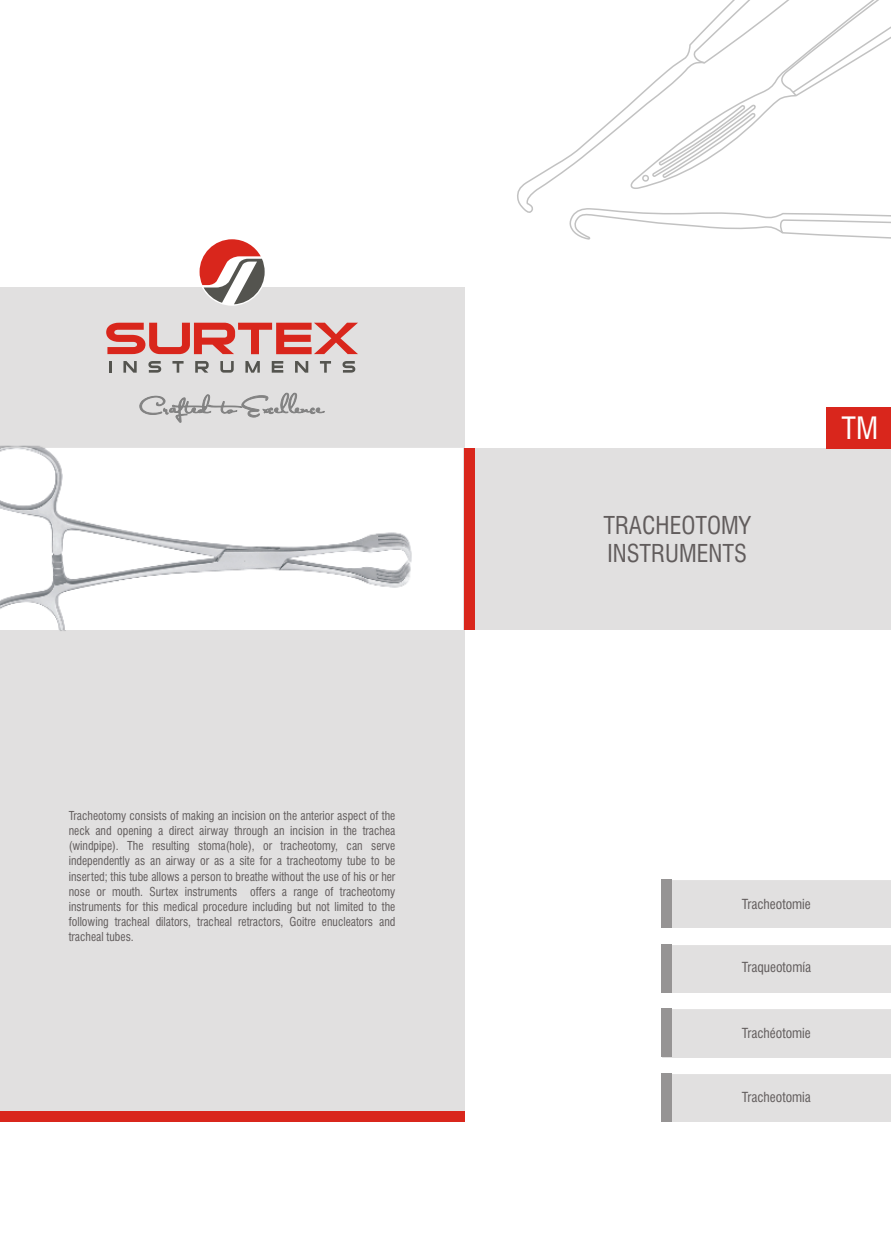
<style>
.page{position:relative;width:891px;height:1242px;background:#fff}
.page>*{position:absolute;margin:0;border:0;box-sizing:border-box;transform-origin:0 0}
.t1{font:condensed 30px "Swiss 721 BT";color:#fff}
.t2{font:condensed 24px/28.8px "Swiss 721 BT";color:#615c5c}
.t3{font:condensed 13.5px "Swiss 721 BT";color:#615c5c}
.t4{font:condensed 12px/15.1px "Swiss 721 BT";color:#615c5c;text-align:justify}
</style>
<div class="page">
<svg style="left:517px;top:42px;width:267px;height:171px"></svg>
<svg style="left:692px;top:0;width:199px;height:98px"></svg>
<svg style="left:569px;top:207px;width:322px;height:33px"></svg>
<img style="left:0;top:448px;width:412px;height:182px">
<div style="left:475px;top:448px;width:416px;height:182px;background:#e1e0e0"></div>
<div style="left:0;top:1111px;width:464px;height:11px;background:#d9261c"></div>
<svg style="left:139px;top:384px;width:186px;height:41px;background:#d2d1d1"></svg>
<svg style="left:109px;top:361px;width:3px;height:12px"></svg>
<svg style="left:123px;top:361px;width:14px;height:12px"></svg>
<svg style="left:148px;top:361px;width:13px;height:12px"></svg>
<svg style="left:172px;top:361px;width:12px;height:12px"></svg>
<svg style="left:195px;top:361px;width:14px;height:12px"></svg>
<svg style="left:220px;top:361px;width:14px;height:12px"></svg>
<svg style="left:245px;top:361px;width:15px;height:12px"></svg>
<svg style="left:272px;top:361px;width:11px;height:12px"></svg>
<svg style="left:295px;top:361px;width:13px;height:12px"></svg>
<svg style="left:320px;top:361px;width:11px;height:12px"></svg>
<svg style="left:343px;top:361px;width:12px;height:12px"></svg>
<svg style="left:106px;top:323px;width:252px;height:31px;background:#dc7f7a"></svg>
<svg style="left:200px;top:239px;width:65px;height:65px"></svg>
<div style="left:661px;top:879px;width:11px;height:49px;background:#969494"></div>
<div style="left:661px;top:944px;width:11px;height:49px;background:#969494"></div>
<div style="left:661px;top:1009px;width:11px;height:48px;background:#969494"></div>
<div style="left:661px;top:1073px;width:11px;height:49px;background:#969494"></div>
<div style="left:464px;top:448px;width:11px;height:182px;background:#d9261c"></div>
<div style="left:827px;top:407px;width:64px;height:41px;background:#d9261c"></div>
<p class="t4" style="left:69px;top:809px;width:328px">Tracheotomy consists of making an incision on the anterior aspect of the neck and opening a direct airway through an incision in the trachea (windpipe). The resulting stoma(hole), or tracheotomy, can serve independently as an airway or as a site for a tracheotomy tube to be inserted; this tube allows a person to breathe without the use of his or her nose or mouth. Surtex instruments offers a range of tracheotomy instruments for this medical procedure including but not limited to the following tracheal dilators, tracheal retractors, Goitre enucleators and tracheal tubes.</p>
<h2 class="t2" style="left:604px;top:513px;width:149px">TRACHEOTOMY<br>INSTRUMENTS</h2>
<h1 class="t1" style="left:841px;top:416px;width:38px">TM</h1>
<p class="t3" style="left:742px;top:898px;width:71px">Tracheotomie</p>
<p class="t3" style="left:742px;top:962px;width:71px">Traqueotomía</p>
<p class="t3" style="left:742px;top:1028px;width:71px">Trachéotomie</p>
<p class="t3" style="left:742px;top:1092px;width:71px">Tracheotomia</p>
</div>
